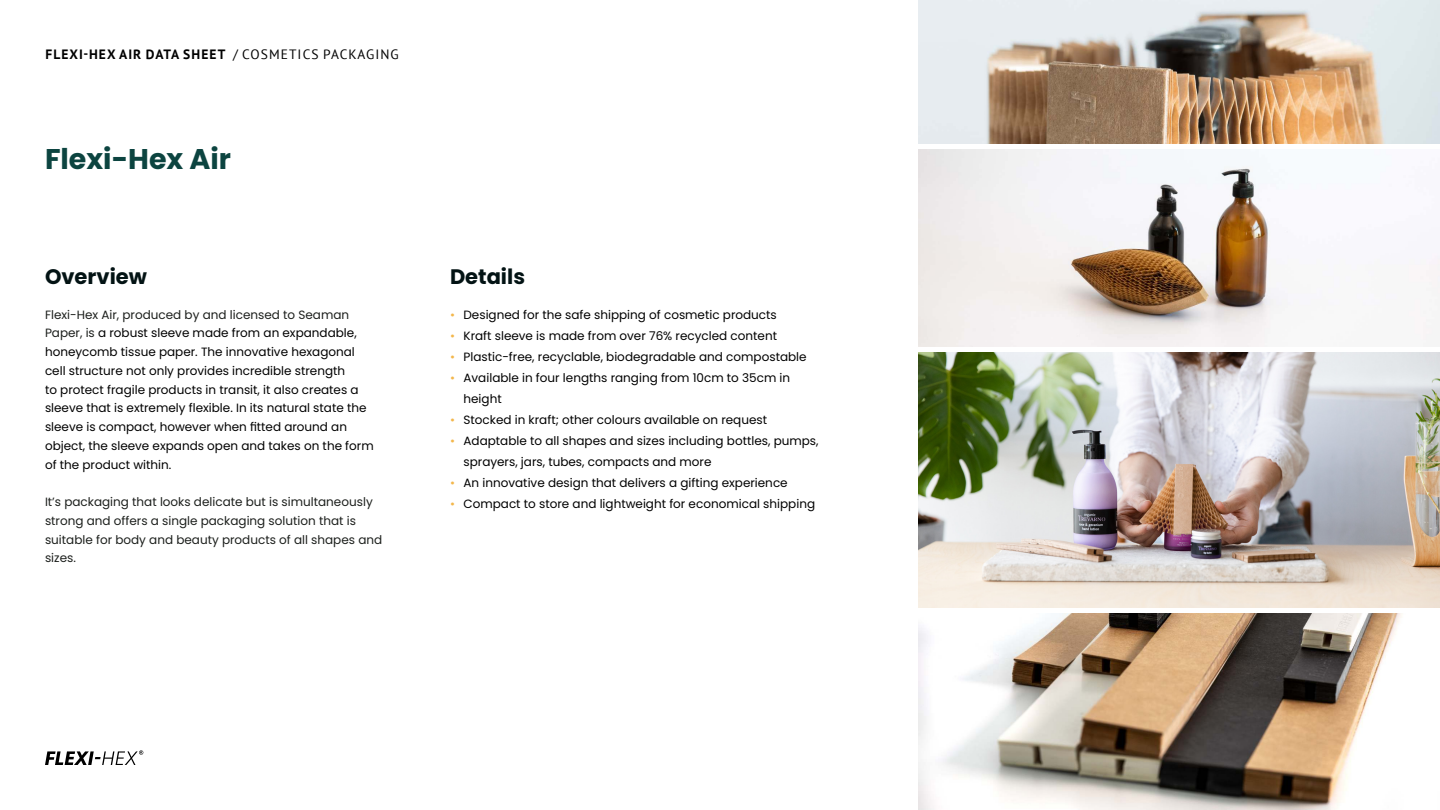
<style>
.page{position:relative;width:1440px;height:810px;background:#fff}
.page>*{position:absolute;margin:0;border:0;box-sizing:border-box;transform-origin:0 0}
.t1{font:700 28.5px "Poppins";color:#0c4440}
.t2{font:700 21px "Poppins";color:#031314}
.t3{font:700 13.5px "PT Sans";letter-spacing:.08em;color:#000}
.t4{font:12px/18.8px "Poppins";color:#000}
.t5{font:12px/18.8px "Poppins";color:#1c1f1c}
.s1{font-weight:400}
.s2{color:#1c1f1c}
.s3{color:#f3b74c}
</style>
<div class="page">
<img style="left:919px;top:613px;width:483px;height:197px">
<img style="left:919px;top:0;width:521px;height:144px">
<img style="left:919px;top:150px;width:521px;height:196px">
<svg style="left:45px;top:750px;width:98px;height:15px"></svg>
<img style="left:919px;top:352px;width:521px;height:256px">
<p class="t3" style="left:46px;top:49px;width:355px">FLEXI-HEX AIR DATA SHEET <span class="s1">/ COSMETICS PACKAGING</span></p>
<h1 class="t1" style="left:45px;top:147px;width:188px">Flexi-Hex Air</h1>
<h2 class="t2" style="left:45px;top:267px;width:104px">Overview</h2>
<p class="t4" style="left:45px;top:305px;width:330px"><span class="s2">Flexi-Hex Air, produced by and licensed to Seaman Paper, is</span> a robust sleeve made from an expandable, honeycomb tissue paper. The innovative hexagonal cell structure not only provides incredible strength<br>to protect fragile products in transit, it also creates a sleeve that is extremely flexible. In its natural state the sleeve is compact, however when fitted around an object, the sleeve expands open and takes on the form of the product within.</p>
<p class="t5" style="left:45px;top:493px;width:339px">It’s packaging that looks delicate but is simultaneously strong and offers a single packaging solution that is suitable for body and beauty products of all shapes and sizes.</p>
<h2 class="t2" style="left:450px;top:267px;width:77px">Details</h2>
<p class="t4" style="left:450px;top:305px;width:328px"><span class="s3">•</span> Designed for the safe shipping of cosmetic products</p>
<p class="t4" style="left:450px;top:326px;width:329px"><span class="s3">•</span> Kraft sleeve is made from over 76% recycled content</p>
<p class="t4" style="left:450px;top:347px;width:358px"><span class="s3">•</span> Plastic-free, recyclable, biodegradable and compostable</p>
<p class="t4" style="left:464px;top:367px;width:328px;line-height:21px;text-indent:-14px"><span class="s3">•</span> Available in four lengths ranging from 10cm to 35cm in height</p>
<p class="t4" style="left:450px;top:410px;width:319px"><span class="s3">•</span> Stocked in kraft; other colours available on request</p>
<p class="t4" style="left:464px;top:430px;width:357px;line-height:21px;text-indent:-14px"><span class="s3">•</span> Adaptable to all shapes and sizes including bottles, pumps, sprayers, jars, tubes, compacts and more</p>
<p class="t4" style="left:450px;top:473px;width:339px"><span class="s3">•</span> An innovative design that delivers a gifting experience</p>
<p class="t4" style="left:450px;top:494px;width:367px"><span class="s3">•</span> Compact to store and lightweight for economical shipping</p>
</div>
